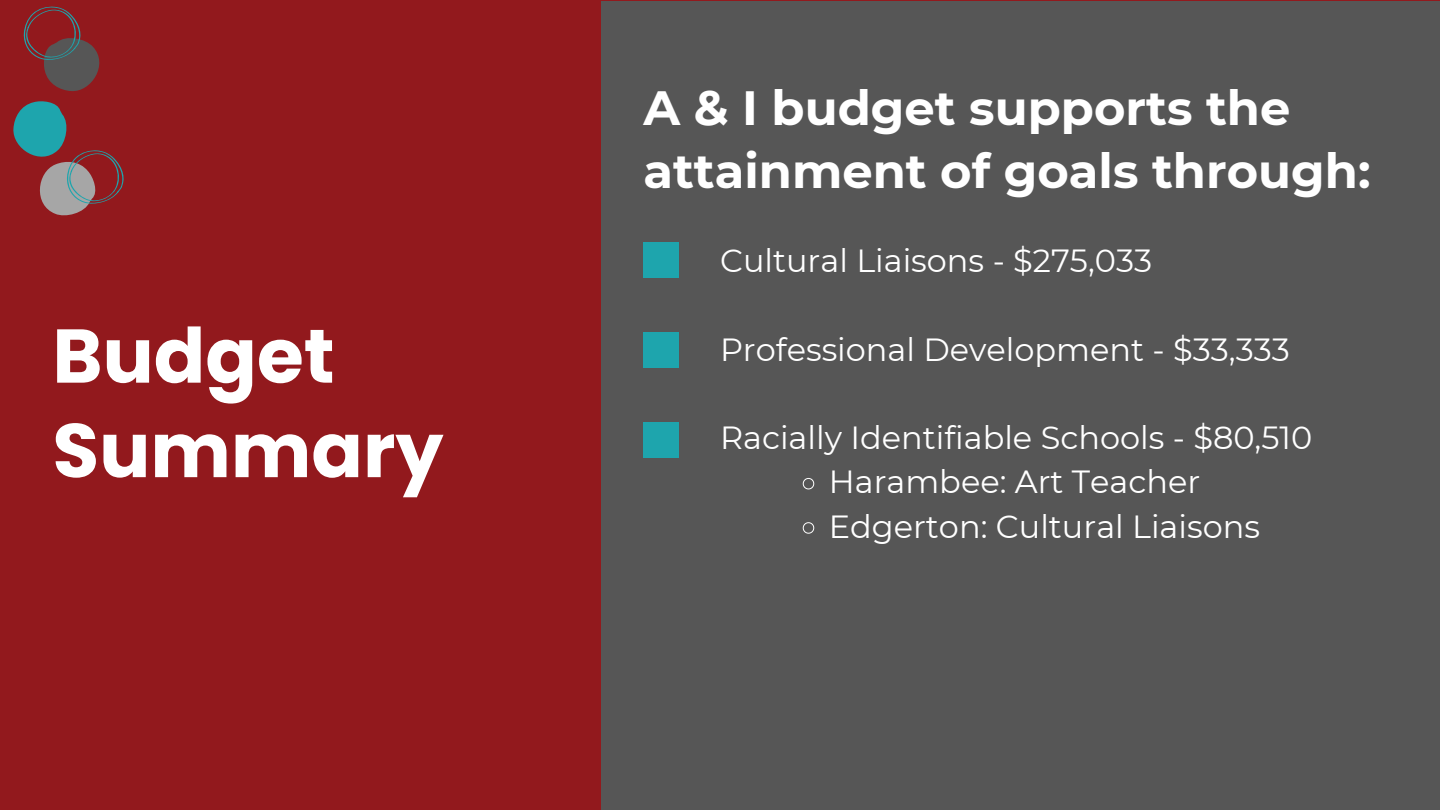
<style>
.page{position:relative;width:1440px;height:810px;background:#92191d}
.page>*{position:absolute;margin:0;border:0;box-sizing:border-box;transform-origin:0 0}
.t1{font:700 76px/94.5px "Poppins";color:#fff}
.t2{font:700 48px/62.2px "Montserrat";color:#fff}
.t3{font:32px "Montserrat";color:#fff}
</style>
<div class="page">
<div style="left:601px;top:1px;width:838px;height:809px;background:#565656"></div>
<svg style="left:23px;top:6px;width:77px;height:85px"></svg>
<svg style="left:13px;top:101px;width:111px;height:114px"></svg>
<div style="left:643px;top:242px;width:36px;height:36px;background:#1ea5ad"></div>
<div style="left:643px;top:332px;width:36px;height:36px;background:#1ea5ad"></div>
<div style="left:643px;top:422px;width:36px;height:35px;background:#1ea5ad"></div>
<svg style="left:802px;top:478px;width:13px;height:12px"></svg>
<svg style="left:802px;top:522px;width:13px;height:12px"></svg>
<p class="t1" style="left:52px;top:309px;width:393px">Budget<br>Summary</p>
<h1 class="t2" style="left:643px;top:77px;width:729px">A &amp; I budget supports the attainment of goals through:</h1>
<h2 class="t3" style="left:720px;top:241px;width:434px">Cultural Liaisons - $275,033</h2>
<p class="t3" style="left:720px;top:330px;width:571px">Professional Development - $33,333</p>
<p class="t3" style="left:720px;top:418px;width:594px">Racially Identifiable Schools - $80,510</p>
<p class="t3" style="left:829px;top:462px;width:373px">Harambee: Art Teacher</p>
<p class="t3" style="left:829px;top:507px;width:433px">Edgerton: Cultural Liaisons</p>
</div>
